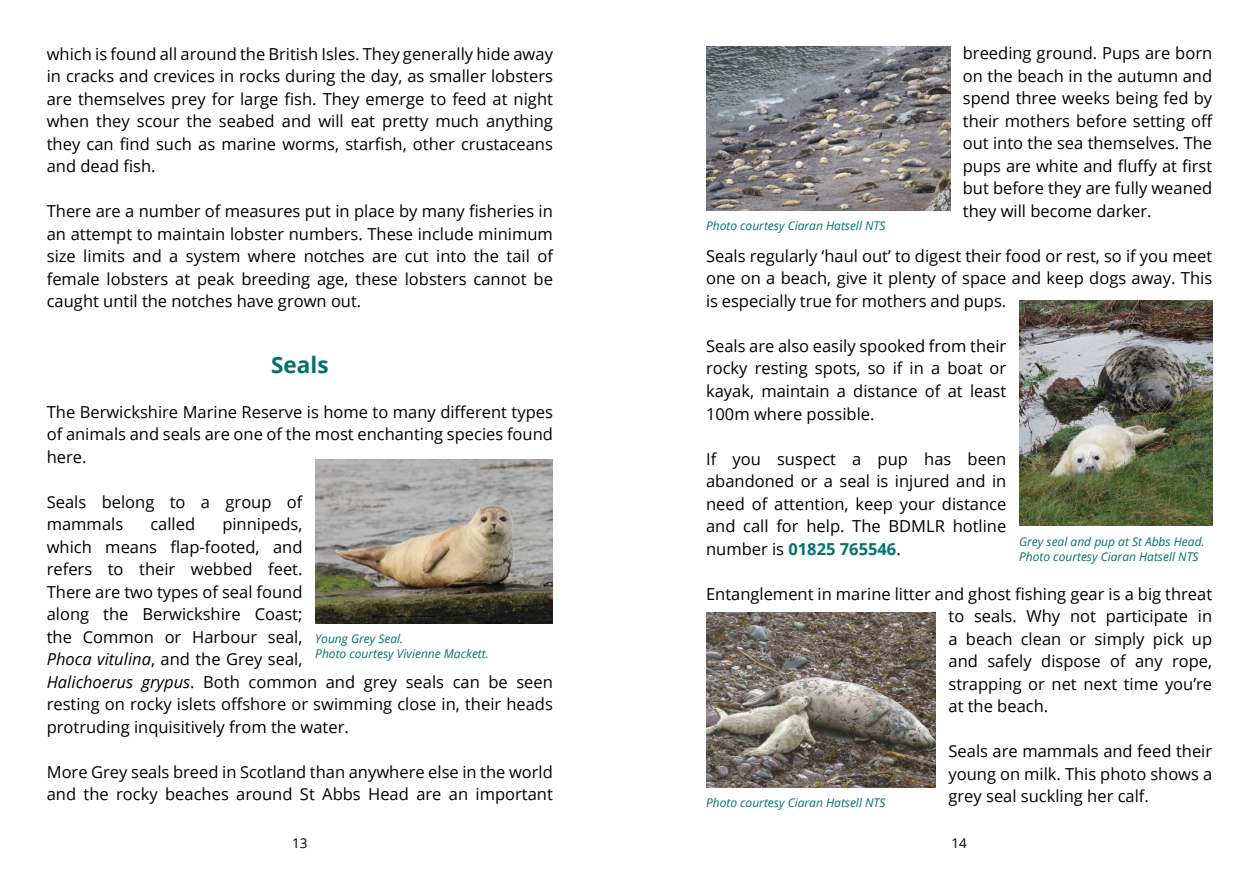
<style>
.page{position:relative;width:1259px;height:893px;background:#fff}
.page>*{position:absolute;margin:0;border:0;box-sizing:border-box;transform-origin:0 0}
.t1{font:700 22.5px "Open Sans";color:#00726c}
.t2{font:16.5px/22.5px "Open Sans";color:#000;text-align:justify}
.t3{font:13.5px "Open Sans";color:#000}
.t4{font:italic 12px/15px "Open Sans";color:#00726c}
.s1{font-style:italic}
.s2{font-weight:700;color:#00726c}
</style>
<div class="page">
<img style="left:315px;top:460px;width:238px;height:163px">
<img style="left:706px;top:47px;width:244px;height:163px">
<img style="left:1019px;top:300px;width:193px;height:226px">
<img style="left:706px;top:613px;width:229px;height:175px">
<p class="t2" style="left:47px;top:42px;width:508px">which is found all around the British Isles. They generally hide away in cracks and crevices in rocks during the day, as smaller lobsters are themselves prey for large fish. They emerge to feed at night when they scour the seabed and will eat pretty much anything they can find such as marine worms, starfish, other crustaceans and dead fish.</p>
<p class="t2" style="left:47px;top:199px;width:507px">There are a number of measures put in place by many fisheries in an attempt to maintain lobster numbers. These include minimum size limits and a system where notches are cut into the tail of female lobsters at peak breeding age, these lobsters cannot be caught until the notches have grown out.</p>
<h1 class="t1" style="left:271px;top:349px;width:59px">Seals</h1>
<p class="t2" style="left:47px;top:400px;width:508px">The Berwickshire Marine Reserve is home to many different types of animals and seals are one of the most enchanting species found here.</p>
<p class="t2" style="left:47px;top:490px;width:257px">Seals belong to a group of mammals</p>
<p class="t2" style="left:47px;top:512px;width:508px;text-align:left;text-indent:176px">pinnipeds,<br>which means flap-footed, and<br>refers to their webbed feet.<br>There are two types of seal found<br>along the Berwickshire Coast;<br>the Common or Harbour seal,<br><span class="s1">Phoca vitulina</span>, and the Grey seal,<br><span class="s1">Halichoerus grypus</span>. Both common and grey seals can be seen resting on rocky islets offshore or swimming close in, their heads protruding inquisitively from the water.</p>
<p class="t2" style="left:47px;top:760px;width:508px">More Grey seals breed in Scotland than anywhere else in the world and the rocky beaches around St Abbs Head are an important</p>
<p class="t2" style="left:150px;top:512px;width:46px">called</p>
<p class="t4" style="left:315px;top:631px;width:175px">Young Grey Seal.<br>Photo courtesy Vivienne Mackett.</p>
<p class="t2" style="left:963px;top:42px;width:251px">breeding ground. Pups are born on the beach in the autumn and spend three weeks being fed by their mothers before setting off out into the sea themselves. The pups are white and fluffy at first but before they are fully weaned they will become darker.</p>
<p class="t2" style="left:706px;top:244px;width:507px">Seals regularly ‘haul out’ to digest their food or rest, so if you meet one on a beach, give it plenty of space and keep dogs away. This is especially true for mothers and pups.</p>
<p class="t2" style="left:706px;top:334px;width:302px">Seals are also easily spooked from their rocky resting spots, so if in a boat or kayak, maintain a distance of at least 100m where possible.</p>
<p class="t2" style="left:706px;top:447px;width:302px">If you suspect a pup has been abandoned or a seal is injured and in need of attention, keep your distance and call for help. The BDMLR hotline number is <span class="s2">01825 765546</span>.</p>
<p class="t2" style="left:948px;top:582px;width:265px;text-indent:-242px">Entanglement in marine litter and ghost fishing gear is a big threat to seals. Why not participate in a beach clean or simply pick up and safely dispose of any rope, strapping or net next time you’re at the beach.</p>
<p class="t2" style="left:948px;top:739px;width:265px">Seals are mammals and feed their young on milk. This photo shows a grey seal suckling her calf.</p>
<p class="t4" style="left:706px;top:218px;width:181px">Photo courtesy Ciaran Hatsell NTS</p>
<p class="t4" style="left:1019px;top:534px;width:187px">Grey seal and pup at St Abbs Head.<br>Photo courtesy Ciaran Hatsell NTS</p>
<p class="t4" style="left:706px;top:794px;width:181px">Photo courtesy Ciaran Hatsell NTS</p>
<p class="t3" style="left:292px;top:834px;width:17px">13</p>
<p class="t3" style="left:951px;top:834px;width:17px">14</p>
</div>
